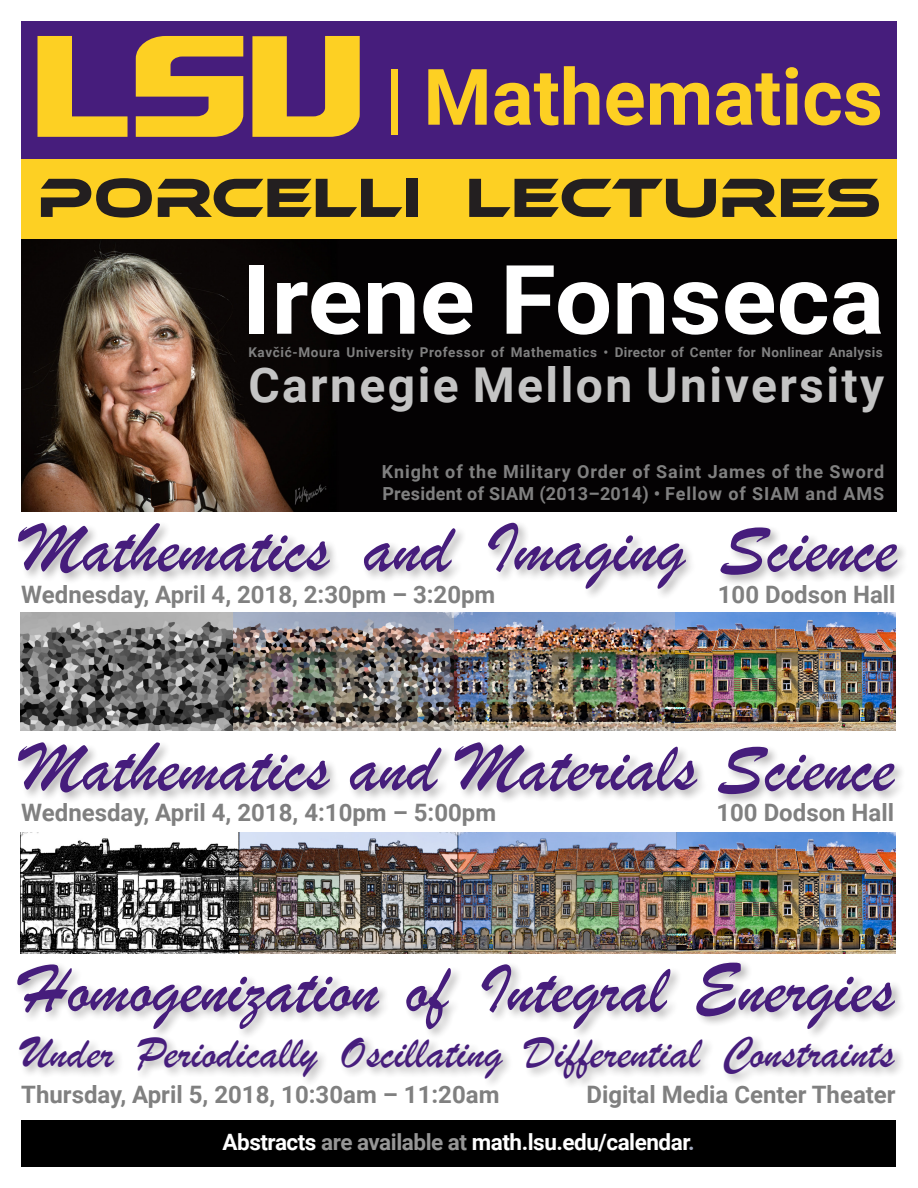
<style>
.page{position:relative;width:918px;height:1188px;background:#fff}
.page>*{position:absolute;margin:0;border:0;box-sizing:border-box;transform-origin:0 0}
.t1{font:700 96px "Roboto";color:#fff;scale:1.06 1}
.t2{font:700 78px "Roboto";color:#fdd023}
.t3{font:73.5px "Brush Script";color:#461d7c}
.t4{font:72px "Brush Script";color:#461d7c}
.t5{font:57px "Ethnocentric Rg";color:#231f20}
.t6{font:700 48px "Roboto";letter-spacing:.05em;color:#c4c4c4}
.t7{font:46.5px "Brush Script";color:#461d7c}
.t8{font:700 24px "Roboto";color:#808080}
.t9{font:700 22.5px "Roboto";letter-spacing:-.02em;color:#fff}
.t10{font:700 18px "Roboto";letter-spacing:.05em;color:#808080}
.t11{font:700 18px "Roboto";letter-spacing:.015em;color:#808080}
.t12{font:700 13.5px "Roboto";letter-spacing:.045em;color:#808080}
.s1{color:#969696}
.s2{color:#a4abbf}
</style>
<div class="page">
<img style="left:20px;top:832px;width:876px;height:122px">
<img style="left:20px;top:613px;width:876px;height:117px">
<img style="left:21px;top:239px;width:876px;height:272px">
<div style="left:21px;top:21px;width:876px;height:139px;background:#461d7c"></div>
<svg style="left:38px;top:36px;width:90px;height:101px"></svg>
<svg style="left:136px;top:36px;width:107px;height:101px"></svg>
<svg style="left:252px;top:36px;width:108px;height:101px"></svg>
<div style="left:21px;top:159px;width:876px;height:80px;background:#fdd023"></div>
<div style="left:21px;top:1120px;width:875px;height:47px;background:#000"></div>
<div style="left:16px;top:520px;width:893px;height:81px;background:#231f20;opacity:.33"></div>
<div style="left:16px;top:740px;width:891px;height:67px;background:#231f20;opacity:.33"></div>
<div style="left:15px;top:960px;width:892px;height:130px;background:#231f20;opacity:.33"></div>
<p class="t2" style="left:384px;top:42px;width:500px">| Mathematics</p>
<p class="t5" style="left:37px;top:163px;width:845px">PORCELLI LECTURES</p>
<p class="t1" style="left:242px;top:232px;width:607px">Irene Fonseca</p>
<p class="t12" style="left:248px;top:343px;width:636px">Kavčić-Moura University Professor of Mathematics • Director of Center for Nonlinear Analysis</p>
<p class="t6" style="left:248px;top:351px;width:637px">Carnegie Mellon University</p>
<p class="t10" style="left:382px;top:459px;width:504px">Knight of the Military Order of Saint James of the Sword</p>
<p class="t11" style="left:382px;top:481px;width:503px">President of SIAM (2013–2014) • Fellow of SIAM and AMS</p>
<p class="t3" style="left:21px;top:499px;width:877px">Mathematics and Imaging Science</p>
<p class="t8" style="left:21px;top:578px;width:476px">Wednesday, April 4, 2018, 2:30pm – 3:20pm</p>
<p class="t8" style="left:718px;top:578px;width:179px">100 Dodson Hall</p>
<p class="t3" style="left:21px;top:719px;width:874px">Mathematics and Materials Science</p>
<p class="t8" style="left:21px;top:796px;width:477px">Wednesday, April 4, 2018, 4:10pm – 5:00pm</p>
<p class="t8" style="left:716px;top:796px;width:179px">100 Dodson Hall</p>
<p class="t4" style="left:21px;top:942px;width:874px">Homogenization of Integral Energies</p>
<p class="t7" style="left:21px;top:1022px;width:874px">Under Periodically Oscillating Differential Constraints</p>
<p class="t8" style="left:21px;top:1078px;width:480px">Thursday, April 5, 2018, 10:30am – 11:20am</p>
<p class="t8" style="left:586px;top:1078px;width:311px">Digital Media Center Theater</p>
<p class="t9" style="left:223px;top:1126px;width:474px">Abstracts <span class="s1">are available at</span> math.lsu.edu/calendar<span class="s2">.</span></p>
</div>
